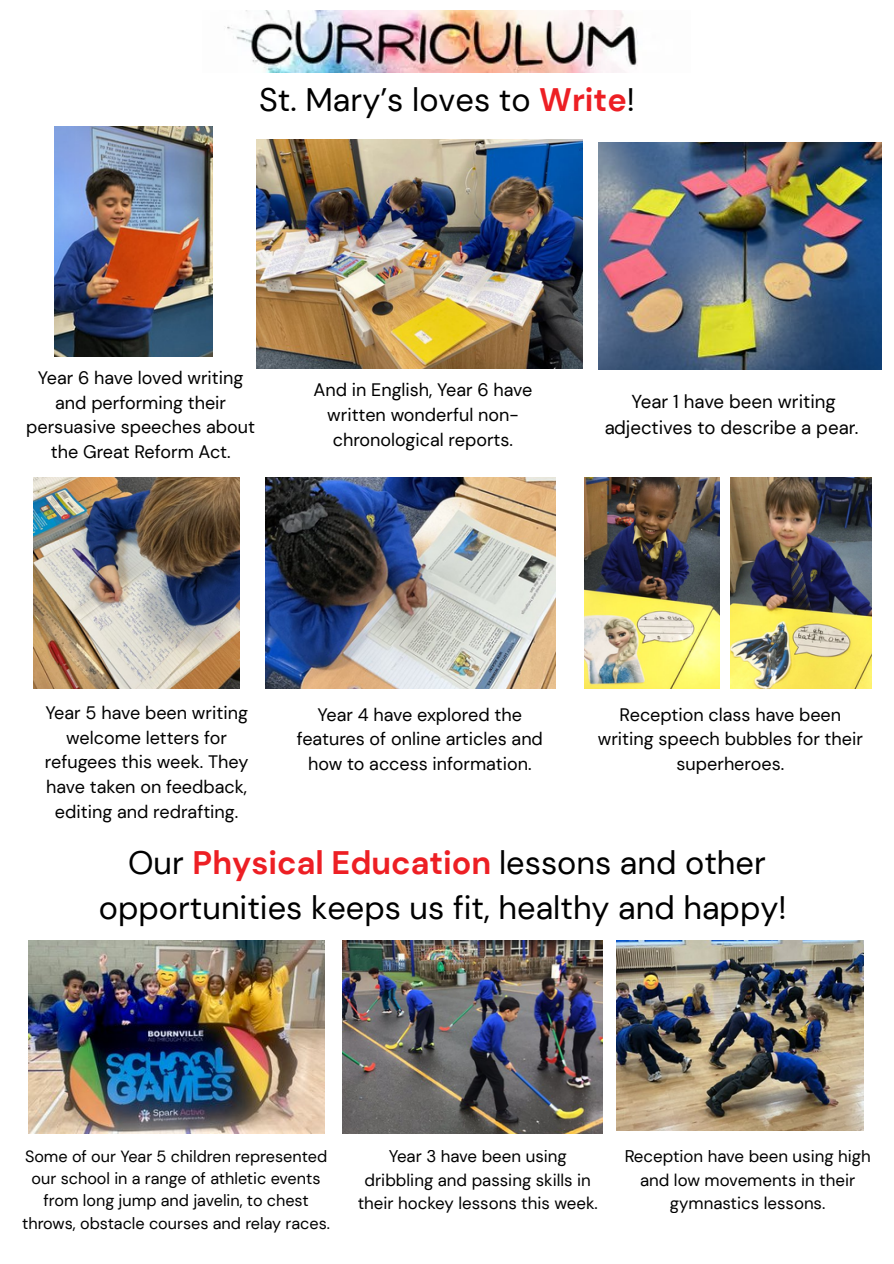
<style>
.page{position:relative;width:894px;height:1264px;background:#fff}
.page>*{position:absolute;margin:0;border:0;box-sizing:border-box;transform-origin:0 0}
.t1{font:32.4px/45px "DM Sans";color:#000;text-align:center}
.t2{font:18.6px/25.7px "DM Sans";color:#000;text-align:center}
.t3{font:18px/24.8px "DM Sans";color:#000;text-align:center}
.t4{font:16.95px/23.2px "DM Sans";color:#000;text-align:center}
.t5{font:16.2px/22.4px "DM Sans";color:#000;text-align:center}
.s1{font-weight:700;color:#ed1f24}
</style>
<div class="page">
<img style="left:227px;top:10px;width:411px;height:62px">
<img style="left:55px;top:127px;width:157px;height:229px">
<img style="left:28px;top:940px;width:296px;height:192px">
<img style="left:342px;top:940px;width:260px;height:192px">
<img style="left:257px;top:139px;width:325px;height:230px">
<img style="left:598px;top:143px;width:283px;height:226px">
<img style="left:33px;top:478px;width:206px;height:210px">
<img style="left:265px;top:478px;width:290px;height:210px">
<img style="left:616px;top:940px;width:247px;height:190px">
<img style="left:584px;top:478px;width:135px;height:210px">
<img style="left:730px;top:478px;width:140px;height:210px">
<h1 class="t1" style="left:259px;top:77px;width:377px">St. Mary’s loves to <span class="s1">Write</span>!</h1>
<p class="t3" style="left:26px;top:365px;width:230px">Year 6 have loved writing and performing their persuasive speeches about the Great Reform Act.</p>
<p class="t3" style="left:313px;top:378px;width:220px">And in English, Year 6 have written wonderful non&shy;chronological reports.</p>
<p class="t2" style="left:604px;top:389px;width:256px">Year 1 have been writing adjectives to describe a pear.</p>
<p class="t3" style="left:45px;top:700px;width:205px">Year 5 have been writing welcome letters for refugees this week. They have taken on feedback, editing and redrafting.</p>
<p class="t3" style="left:296px;top:702px;width:248px">Year 4 have explored the features of online articles and how to access information.</p>
<p class="t3" style="left:597px;top:702px;width:267px">Reception class have been writing speech bubbles for their superheroes.</p>
<h1 class="t1" style="left:99px;top:840px;width:689px">Our <span class="s1">Physical Education</span> lessons and other opportunities keeps us fit, healthy and happy!</h1>
<p class="t5" style="left:22px;top:1144px;width:309px">Some of our Year 5 children represented our school in a range of athletic events from long jump and javelin, to chest throws, obstacle courses and relay races.</p>
<p class="t4" style="left:357px;top:1144px;width:241px">Year 3 have been using dribbling and passing skills in their hockey lessons this week.</p>
<p class="t4" style="left:624px;top:1144px;width:248px">Reception have been using high and low movements in their gymnastics lessons.</p>
</div>
